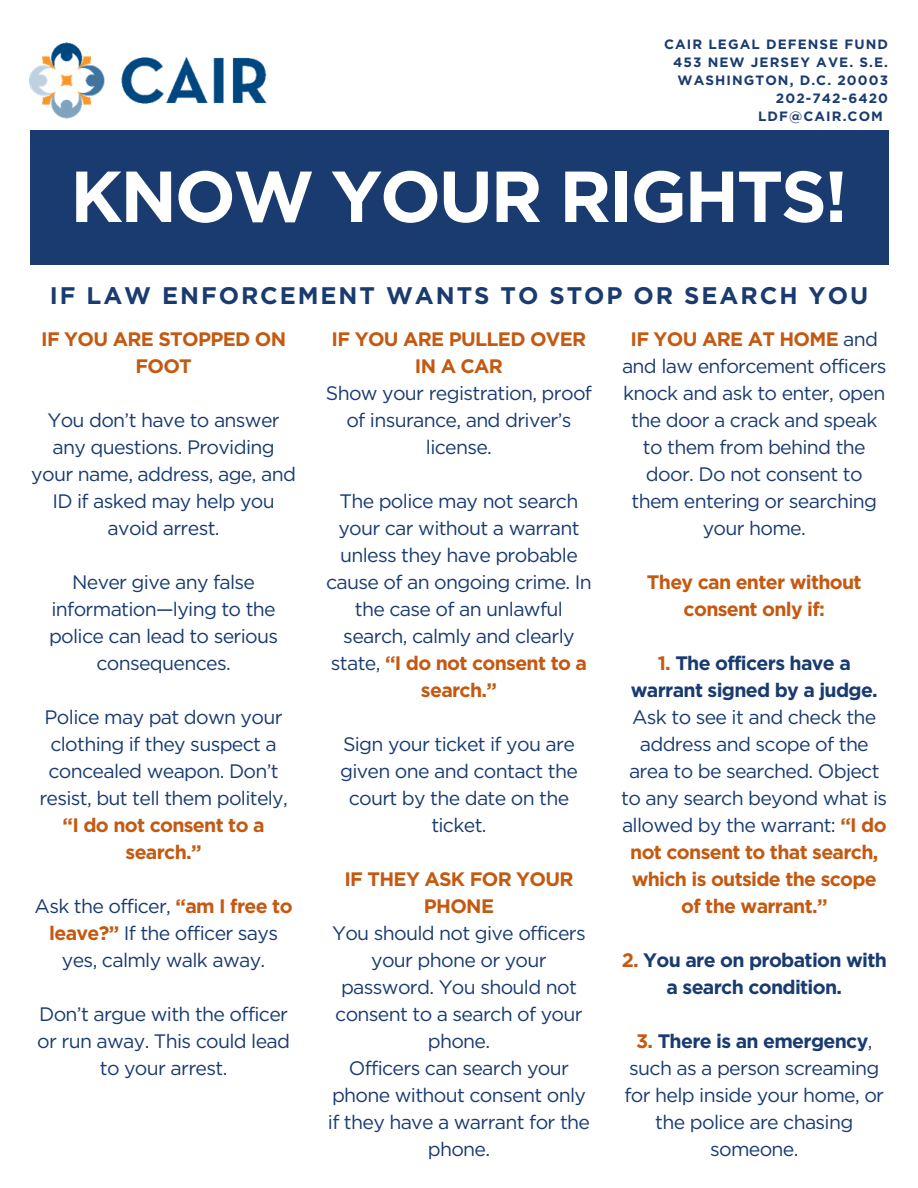
<style>
.page{position:relative;width:918px;height:1188px;background:#fff}
.page>*{position:absolute;margin:0;border:0;box-sizing:border-box;transform-origin:0 0}
.t1{font:700 72px "Gotham";letter-spacing:-.035em;color:#fff}
.t2{font:700 24px "Gotham";letter-spacing:.08em;color:#193b70}
.t3{font:19.5px/27px "Gotham";letter-spacing:-.035em;color:#193b70;text-align:center}
.t4{font:700 19.5px/27px "Gotham";letter-spacing:-.035em;color:#c45911;text-align:center}
.t5{font:700 19.5px/27px "Gotham";letter-spacing:-.035em;color:#193b70;text-align:center}
.t6{font:700 13.5px "Gotham";letter-spacing:.08em;color:#193b70}
.s1{font-weight:700;color:#c45911}
.s2{font-weight:400;color:#193b70}
.s3{font-weight:700}
.s4{color:#c45911}
</style>
<div class="page">
<div style="left:30px;top:131px;width:858px;height:134px;background:#193b70"></div>
<img style="left:30px;top:42px;width:237px;height:89px">
<p class="t6" style="left:664px;top:36px;width:225px">CAIR LEGAL DEFENSE FUND</p>
<p class="t6" style="left:673px;top:54px;width:216px">453 NEW JERSEY AVE. S.E.</p>
<p class="t6" style="left:677px;top:72px;width:212px">WASHINGTON, D.C. 20003</p>
<p class="t6" style="left:776px;top:90px;width:114px">202-742-6420</p>
<p class="t6" style="left:758px;top:108px;width:126px">LDF@CAIR.COM</p>
<p class="t1" style="left:70px;top:153px;width:779px">KNOW YOUR RIGHTS!</p>
<p class="t2" style="left:50px;top:281px;width:820px">IF LAW ENFORCEMENT WANTS TO STOP OR SEARCH YOU</p>
<p class="t4" style="left:41px;top:326px;width:246px">IF YOU ARE STOPPED ON<br>FOOT</p>
<p class="t3" style="left:31px;top:407px;width:266px">You don’t have to answer any questions. Providing your name, address, age, and<br>ID if asked may help you avoid arrest.</p>
<p class="t3" style="left:49px;top:569px;width:231px">Never give any false information—lying to the police can lead to serious consequences.</p>
<p class="t3" style="left:39px;top:704px;width:250px">Police may pat down your clothing if they suspect a concealed weapon. Don’t resist, but tell them politely, <span class="s1">“I do not consent to a search.”</span></p>
<p class="t3" style="left:35px;top:893px;width:259px">Ask the officer, <span class="s1">“am I free to leave?”</span> If the officer says yes, calmly walk away.</p>
<p class="t3" style="left:37px;top:1001px;width:254px">Don’t argue with the officer or run away. This could lead to your arrest.</p>
<p class="t4" style="left:332px;top:326px;width:256px">IF YOU ARE PULLED OVER<br>IN A CAR</p>
<p class="t3" style="left:326px;top:380px;width:268px">Show your registration, proof of insurance, and driver’s license.</p>
<p class="t3" style="left:326px;top:488px;width:267px">The police may not search your car without a warrant unless they have probable cause of an ongoing crime. In the case of an unlawful search, calmly and clearly state, <span class="s1">“I do not consent to a search.”</span></p>
<p class="t3" style="left:340px;top:731px;width:239px">Sign your ticket if you are given one and contact the court by the date on the ticket.</p>
<p class="t4" style="left:344px;top:866px;width:231px">IF THEY ASK FOR YOUR<br>PHONE</p>
<p class="t3" style="left:332px;top:920px;width:255px">You should not give officers your phone or your password. You should not consent to a search of your phone.</p>
<p class="t3" style="left:328px;top:1055px;width:264px">Officers can search your phone without consent only if they have a warrant for the phone.</p>
<p class="t4" style="left:630px;top:326px;width:249px">IF YOU ARE AT HOME <span class="s2">and</span></p>
<p class="t3" style="left:622px;top:353px;width:266px">and law enforcement officers knock and ask to enter, open the door a crack and speak to them from behind the door. Do not consent to them entering or searching your home.</p>
<p class="t4" style="left:647px;top:569px;width:216px">They can enter without consent only if:</p>
<p class="t3" style="left:621px;top:650px;width:268px"><span class="s1">1.</span> <span class="s3">The officers have a warrant signed by a judge.<br></span>Ask to see it and check the address and scope of the area to be searched. Object to any search beyond what is allowed by the warrant: <span class="s1">“I do not consent to that search, which is outside the scope of the warrant.”</span></p>
<p class="t5" style="left:622px;top:947px;width:267px"><span class="s4">2.</span> You are on probation with a search condition.</p>
<p class="t3" style="left:624px;top:1028px;width:261px"><span class="s1">3.</span> <span class="s3">There is an emergency</span>, such as a person screaming for help inside your home, or the police are chasing someone.</p>
</div>
